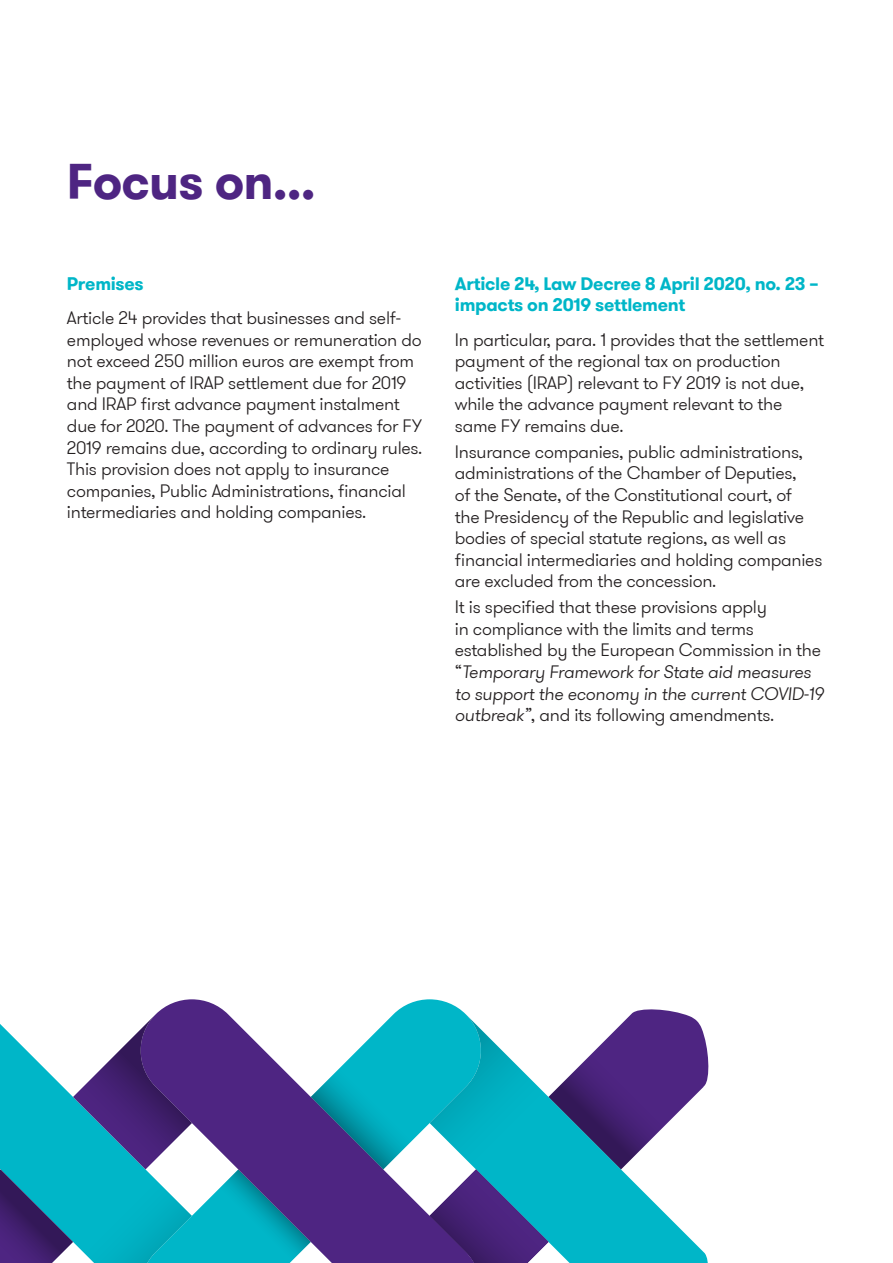
<style>
.page{position:relative;width:893px;height:1263px;background:#fff}
.page>*{position:absolute;margin:0;border:0;box-sizing:border-box;transform-origin:0 0}
.Header_Level_1{font:700 49.5px "GT Walsheim Pro";letter-spacing:-.02em;color:#4e2582}
.Header_Level_1-2{font:300 18px/21.6px "GT Walsheim Pro";letter-spacing:-.015em;color:#231f20}
.Header_Level_1-3{font:700 18px/21.6px "GT Walsheim Pro";letter-spacing:-.015em;color:#00b6c8}
.s1{font-style:italic}
</style>
<div class="page">
<svg style="left:0;top:999px;width:709px;height:264px"></svg>
<p class="Header_Level_1" style="left:67px;top:149px;width:250px">Focus on...</p>
<p class="Header_Level_1-3" style="left:67px;top:273px;width:78px">Premises</p>
<p class="Header_Level_1-2" style="left:67px;top:307px;width:357px">Article 24 provides that businesses and self&shy;employed whose revenues or remuneration do not exceed 250 million euros are exempt from the payment of IRAP settlement due for 2019 and IRAP first advance payment instalment due for 2020. The payment of advances for FY 2019 remains due, according to ordinary rules.<br>This provision does not apply to insurance companies, Public Administrations, financial intermediaries and holding companies.</p>
<p class="Header_Level_1-3" style="left:455px;top:273px;width:365px">Article 24, Law Decree 8 April 2020, no. 23 – impacts on 2019 settlement</p>
<p class="Header_Level_1-2" style="left:455px;top:329px;width:371px">In particular, para. 1 provides that the settlement payment of the regional tax on production activities (IRAP) relevant to FY 2019 is not due, while the advance payment relevant to the same FY remains due.</p>
<p class="Header_Level_1-2" style="left:455px;top:441px;width:369px">Insurance companies, public administrations, administrations of the Chamber of Deputies,<br>of the Senate, of the Constitutional court, of<br>the Presidency of the Republic and legislative bodies of special statute regions, as well as financial intermediaries and holding companies are excluded from the concession.</p>
<p class="Header_Level_1-2" style="left:455px;top:597px;width:371px">It is specified that these provisions apply<br>in compliance with the limits and terms established by the European Commission in the “<span class="s1">Temporary Framework for State aid measures to support the economy in the current COVID-19 outbreak”</span>, and its following amendments.</p>
</div>
